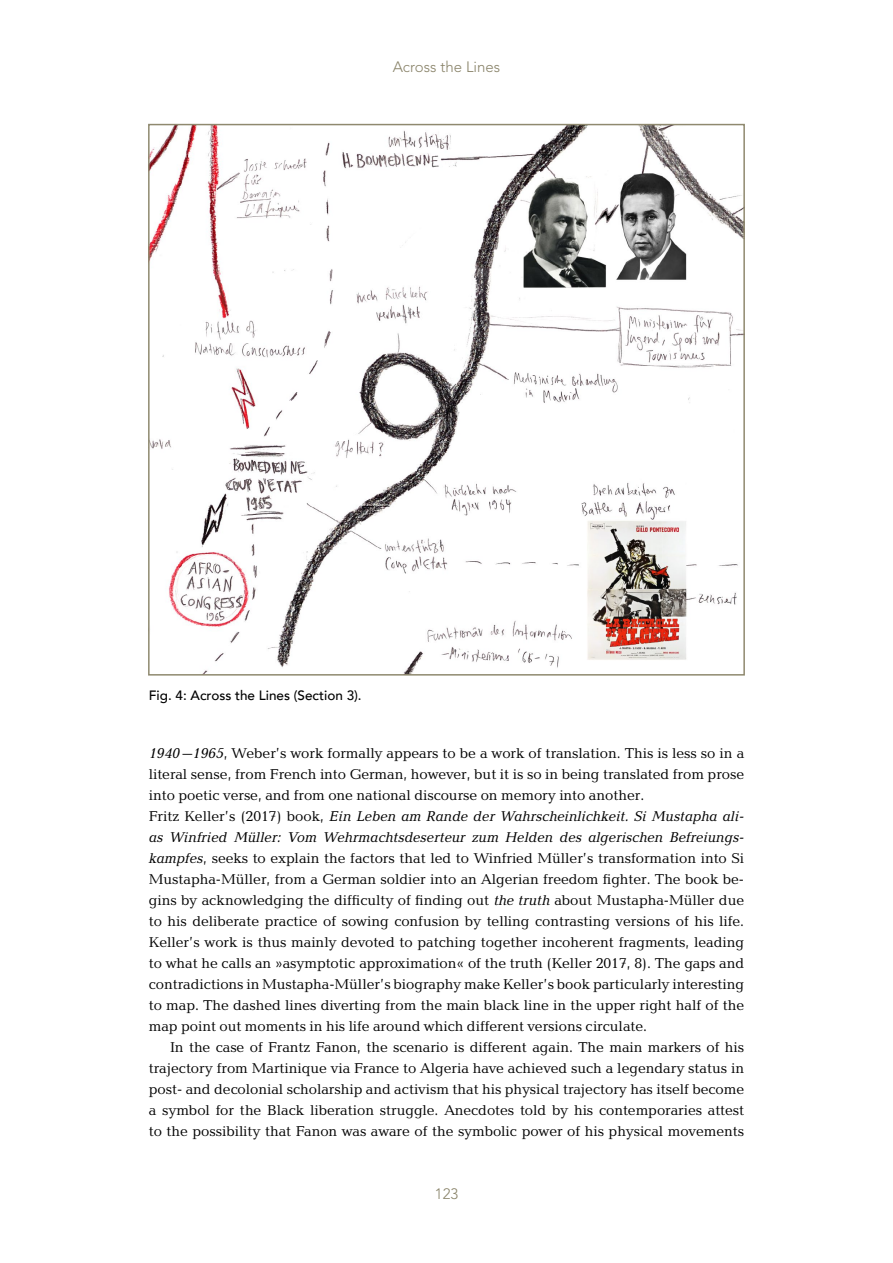
<style>
.page{position:relative;width:893px;height:1263px;background:#fff}
.page>*{position:absolute;margin:0;border:0;box-sizing:border-box;transform-origin:0 0}
.t1{font:300 15px "Avenir LT Std";color:#898369}
._1__Absatz{font:14.7px/21px "Baltica";color:#000;text-align:justify}
.Fließtext{font:14.7px/21px "Baltica";color:#000;text-align:justify}
.BU{font:500 13.5px "Avenir LT";color:#000}
.s1{font-style:italic}
</style>
<div class="page">
<img style="left:151px;top:127px;width:591px;height:546px">
<div style="left:148px;top:124px;width:597px;height:552px;border:2px solid #8f896f"></div>
<p class="t1" style="left:393px;top:58px;width:109px">Across the Lines</p>
<p class="BU" style="left:149px;top:688px;width:214px">Fig. 4: Across the Lines (Section 3).</p>
<p class="Fließtext" style="left:149px;top:743px;width:597px"><span class="s1">1940–1965</span>, Weber’s work formally appears to be a work of translation. This is less so in a literal sense, from French into German, however, but it is so in being translated from prose into poetic verse, and from one national discourse on memory into another.</p>
<p class="_1__Absatz" style="left:149px;top:806px;width:597px">Fritz Keller’s (2017) book, <span class="s1">Ein Leben am Rande der Wahrscheinlichkeit. Si Mustapha ali&shy;as Winfried Müller: Vom Wehrmachtsdeserteur zum Helden des algerischen Befreiungs&shy;kampfes</span>, seeks to explain the factors that led to Winfried Müller’s transformation into Si Mustapha-Müller, from a German soldier into an Algerian freedom fighter. The book be&shy;gins by acknowledging the difficulty of finding out <span class="s1">the truth</span> about Mustapha-Müller due to his deliberate practice of sowing confusion by telling contrasting versions of his life.<br>Keller’s work is thus mainly devoted to patching together incoherent fragments, leading to what he calls an »asymptotic approximation« of the truth (Keller 2017, 8). The gaps and contradictions in Mustapha-Müller’s biography make Keller’s book particularly interesting to map. The dashed lines diverting from the main black line in the upper right half of the map point out moments in his life around which different versions circulate.</p>
<p class="Fließtext" style="left:149px;top:1037px;width:597px;text-indent:21px">In the case of Frantz Fanon, the scenario is different again. The main markers of his trajectory from Martinique via France to Algeria have achieved such a legendary status in post- and decolonial scholarship and activism that his physical trajectory has itself become a symbol for the Black liberation struggle. Anecdotes told by his contemporaries attest to the possibility that Fanon was aware of the symbolic power of his physical movements</p>
<p class="t1" style="left:435px;top:1185px;width:25px">123</p>
</div>
